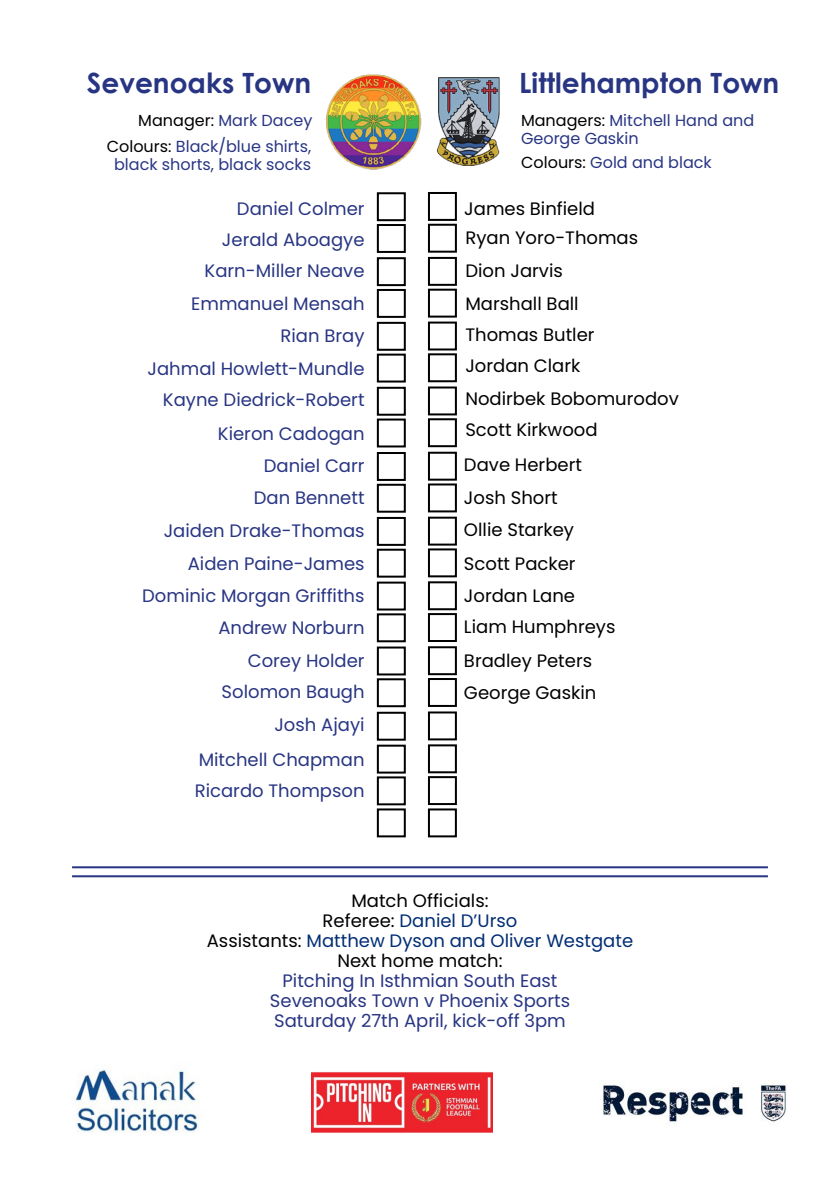
<style>
.page{position:relative;width:840px;height:1191px;background:#fff}
.page>*{position:absolute;margin:0;border:0;box-sizing:border-box;transform-origin:0 0}
.t1{font:700 28px "Century Gothic";color:#283583}
.t2{font:18px/32.4px "Poppins";color:#283583;text-align:right}
.t3{font:18px/31.8px "Poppins";color:#000}
.t4{font:16px/26px "Poppins";color:#283583;text-align:right}
.s1{color:#000}
.s2{color:#002d74}
</style>
<div class="page">
<div style="left:427px;top:192px;width:29px;height:29px;border:2px solid #000"></div>
<div style="left:427px;top:224px;width:29px;height:29px;border:2px solid #000"></div>
<div style="left:427px;top:257px;width:29px;height:29px;border:2px solid #000"></div>
<div style="left:427px;top:289px;width:29px;height:28px;border:2px solid #000"></div>
<div style="left:427px;top:321px;width:29px;height:29px;border:2px solid #000"></div>
<div style="left:427px;top:353px;width:29px;height:29px;border:2px solid #000"></div>
<div style="left:427px;top:386px;width:29px;height:29px;border:2px solid #000"></div>
<div style="left:427px;top:418px;width:29px;height:29px;border:2px solid #000"></div>
<div style="left:427px;top:452px;width:29px;height:28px;border:2px solid #000"></div>
<div style="left:427px;top:483px;width:29px;height:29px;border:2px solid #000"></div>
<div style="left:427px;top:516px;width:29px;height:29px;border:2px solid #000"></div>
<div style="left:427px;top:548px;width:29px;height:29px;border:2px solid #000"></div>
<div style="left:427px;top:581px;width:29px;height:29px;border:2px solid #000"></div>
<div style="left:427px;top:613px;width:29px;height:29px;border:2px solid #000"></div>
<div style="left:427px;top:646px;width:29px;height:29px;border:2px solid #000"></div>
<div style="left:427px;top:678px;width:29px;height:29px;border:2px solid #000"></div>
<div style="left:427px;top:711px;width:29px;height:29px;border:2px solid #000"></div>
<div style="left:427px;top:744px;width:29px;height:29px;border:2px solid #000"></div>
<div style="left:427px;top:776px;width:29px;height:29px;border:2px solid #000"></div>
<hr style="left:72px;top:875px;width:695px;height:2px;background:#283583">
<hr style="left:72px;top:866px;width:695px;height:2px;background:#283583">
<div style="left:376px;top:192px;width:29px;height:29px;border:2px solid #000"></div>
<div style="left:376px;top:224px;width:29px;height:29px;border:2px solid #000"></div>
<div style="left:376px;top:257px;width:29px;height:29px;border:2px solid #000"></div>
<div style="left:376px;top:289px;width:29px;height:29px;border:2px solid #000"></div>
<div style="left:376px;top:322px;width:29px;height:29px;border:2px solid #000"></div>
<div style="left:376px;top:353px;width:29px;height:29px;border:2px solid #000"></div>
<div style="left:376px;top:387px;width:29px;height:29px;border:2px solid #000"></div>
<div style="left:376px;top:418px;width:29px;height:29px;border:2px solid #000"></div>
<div style="left:376px;top:452px;width:29px;height:29px;border:2px solid #000"></div>
<div style="left:376px;top:484px;width:29px;height:29px;border:2px solid #000"></div>
<div style="left:376px;top:517px;width:29px;height:29px;border:2px solid #000"></div>
<div style="left:376px;top:549px;width:29px;height:28px;border:2px solid #000"></div>
<div style="left:376px;top:581px;width:29px;height:29px;border:2px solid #000"></div>
<div style="left:376px;top:613px;width:29px;height:29px;border:2px solid #000"></div>
<div style="left:376px;top:646px;width:29px;height:29px;border:2px solid #000"></div>
<div style="left:376px;top:678px;width:29px;height:29px;border:2px solid #000"></div>
<div style="left:376px;top:711px;width:29px;height:29px;border:2px solid #000"></div>
<div style="left:376px;top:744px;width:29px;height:29px;border:2px solid #000"></div>
<div style="left:376px;top:776px;width:29px;height:29px;border:2px solid #000"></div>
<div style="left:376px;top:808px;width:29px;height:29px;border:2px solid #000"></div>
<div style="left:427px;top:808px;width:29px;height:29px;border:2px solid #000"></div>
<img style="left:75px;top:1069px;width:125px;height:64px">
<img style="left:603px;top:1084px;width:184px;height:39px">
<img style="left:311px;top:1072px;width:181px;height:61px">
<img style="left:326px;top:74px;width:86px;height:96px">
<img style="left:412px;top:77px;width:88px;height:89px">
<h1 class="t1" style="left:87px;top:62px;width:226px">Sevenoaks Town</h1>
<p class="t4" style="left:107px;top:107px;width:207px"><span class="s1">Manager:</span> Mark Dacey<br><span class="s1">Colours:</span> Black/blue shirts,</p>
<p class="t4" style="left:114px;top:151px;width:198px">black shorts, black socks</p>
<h1 class="t1" style="left:519px;top:62px;width:261px">Littlehampton Town</h1>
<p class="t4" style="left:520px;top:111px;width:235px;line-height:18px;text-align:left"><span class="s1">Managers:</span> Mitchell Hand and<br>George Gaskin</p>
<p class="t4" style="left:521px;top:149px;width:192px"><span class="s1">Colours:</span> Gold and black</p>
<p class="t2" style="left:237px;top:192px;width:129px">Daniel Colmer</p>
<p class="t3" style="left:464px;top:192px;width:132px">James Binfield</p>
<p class="t2" style="left:204px;top:225px;width:161px;line-height:30.8px">Jerald Aboagye<br>Karn-Miller Neave</p>
<p class="t2" style="left:147px;top:288px;width:218px">Emmanuel Mensah<br>Rian Bray<br>Jahmal Howlett-Mundle</p>
<p class="t2" style="left:163px;top:383px;width:203px;line-height:33.8px">Kayne Diedrick-Robert<br>Kieron Cadogan</p>
<p class="t2" style="left:142px;top:449px;width:224px">Daniel Carr<br>Dan Bennett<br>Jaiden Drake-Thomas<br>Aiden Paine-James<br>Dominic Morgan Griffiths<br>Andrew Norburn<br>Corey Holder<br>Solomon Baugh<br>Josh Ajayi</p>
<p class="t2" style="left:195px;top:743px;width:171px;line-height:31.4px;text-align:left">Mitchell Chapman<br>Ricardo Thompson</p>
<p class="t3" style="left:465px;top:222px;width:215px">Ryan Yoro-Thomas<br>Dion Jarvis<br>Marshall Ball<br>Thomas Butler<br>Jordan Clark<br>Nodirbek Bobomurodov<br>Scott Kirkwood</p>
<p class="t3" style="left:463px;top:448px;width:119px;line-height:33px">Dave Herbert<br>Josh Short<br>Ollie Starkey<br>Scott Packer</p>
<p class="t3" style="left:463px;top:580px;width:153px;line-height:31.2px">Jordan Lane<br>Liam Humphreys</p>
<p class="t3" style="left:463px;top:644px;width:134px;line-height:32.6px">Bradley Peters<br>George Gaskin</p>
<p class="t3" style="left:207px;top:890px;width:427px;line-height:20px;text-align:center">Match Officials:<br>Referee: <span class="s2">Daniel D’Urso<br></span>Assistants: <span class="s2">Matthew Dyson and Oliver Westgate<br></span>Next home match:</p>
<p class="t2" style="left:270px;top:970px;width:301px;line-height:20px;text-align:center">Pitching In Isthmian South East<br>Sevenoaks Town v Phoenix Sports<br>Saturday 27th April, kick-off 3pm</p>
</div>
